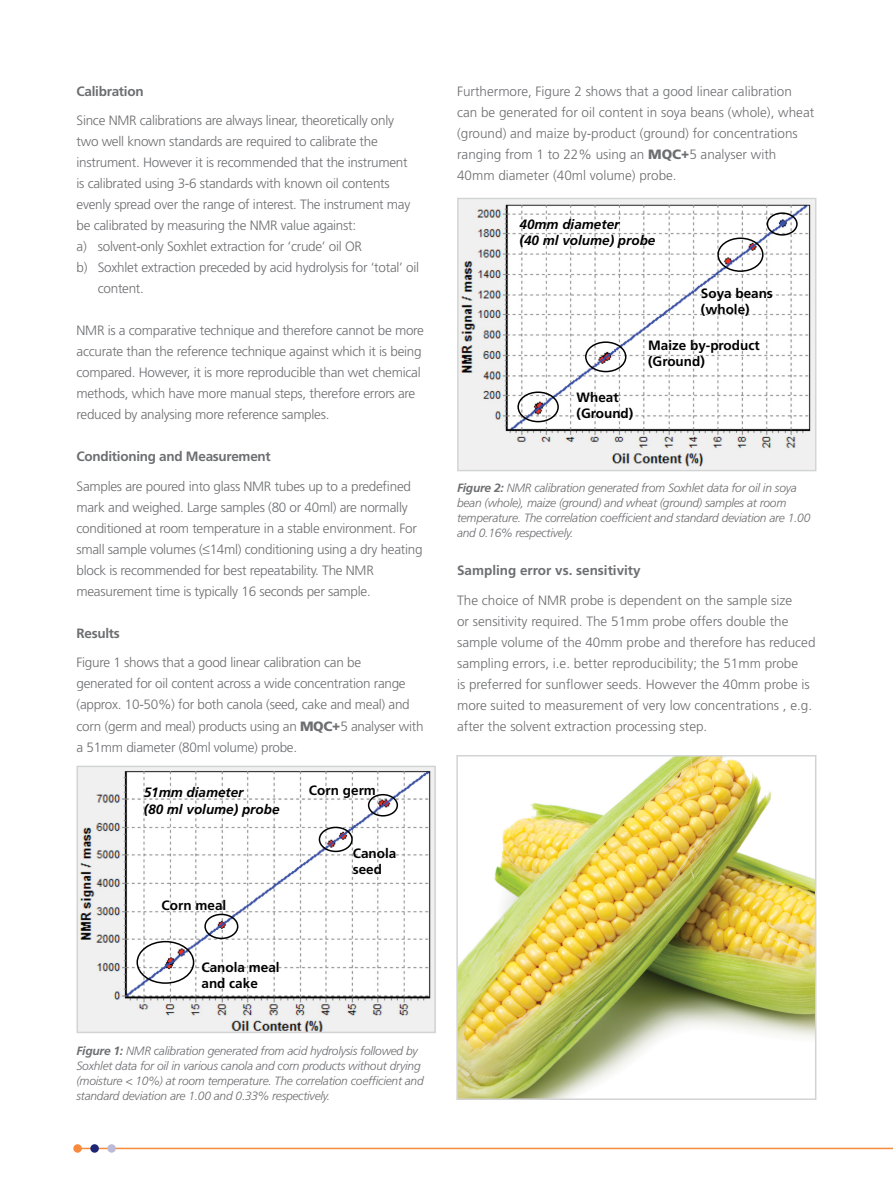
<style>
.page{position:relative;width:893px;height:1191px;background:#fff}
.page>*{position:absolute;margin:0;border:0;box-sizing:border-box;transform-origin:0 0}
.t1{font:300 13.5px/21px "Frutiger";letter-spacing:-.02em;color:#6d6e71}
.t2{font:300 13.5px/21px "Frutiger";color:#6d6e71}
.t3{font:700 13.5px/16.2px "Frutiger";color:#000}
.t4{font:italic 700 13.5px/16.2px "Frutiger";color:#000}
.t5{font:700 13.5px "Frutiger";letter-spacing:-.02em;color:#6d6e71}
.t6{font:700 13.5px "Frutiger";color:#6d6e71}
.t7{font:italic 300 12px/15px "Frutiger";letter-spacing:-.02em;color:#6d6e71}
.s1{font-weight:900}
.s2{font-weight:700}
</style>
<div class="page">
<hr style="left:77px;top:1147px;width:816px;height:2px;background:#f68b3d">
<div style="left:73px;top:1144px;width:9px;height:8px;background:#f68b3d;border-radius:50%"></div>
<div style="left:90px;top:1144px;width:9px;height:8px;background:#1c2674;border-radius:50%"></div>
<div style="left:107px;top:1144px;width:9px;height:8px;background:#bcbbd7;border-radius:50%"></div>
<img style="left:459px;top:200px;width:355px;height:269px">
<div style="left:457px;top:198px;width:359px;height:273px;border:1px solid #d1d3d4"></div>
<img style="left:79px;top:767px;width:355px;height:264px">
<div style="left:77px;top:765px;width:359px;height:268px;border:1px solid #d1d3d4"></div>
<div style="left:136px;top:941px;width:58px;height:42px;border:2px solid #000;border-radius:50%"></div>
<div style="left:204px;top:913px;width:34px;height:26px;border:2px solid #000;border-radius:50%"></div>
<div style="left:319px;top:826px;width:34px;height:26px;border:2px solid #000;border-radius:50%"></div>
<div style="left:368px;top:794px;width:30px;height:22px;border:2px solid #000;border-radius:50%"></div>
<div style="left:517px;top:391px;width:42px;height:31px;border:2px solid #000;border-radius:50%"></div>
<div style="left:585px;top:341px;width:41px;height:31px;border:2px solid #000;border-radius:50%"></div>
<div style="left:717px;top:237px;width:46px;height:35px;border:2px solid #000;border-radius:50%"></div>
<div style="left:767px;top:212px;width:31px;height:24px;border:2px solid #000;border-radius:50%"></div>
<img style="left:459px;top:758px;width:354px;height:339px">
<div style="left:456px;top:755px;width:360px;height:345px;border:2px solid #d1d3d4"></div>
<p class="t5" style="left:77px;top:83px;width:69px">Calibration</p>
<p class="t1" style="left:77px;top:110px;width:319px">Since NMR calibrations are always linear, theoretically only</p>
<p class="t1" style="left:77px;top:131px;width:303px">two well known standards are required to calibrate the</p>
<p class="t1" style="left:77px;top:152px;width:333px">instrument. However it is recommended that the instrument</p>
<p class="t1" style="left:77px;top:173px;width:315px">is calibrated using 3-6 standards with known oil contents</p>
<p class="t1" style="left:77px;top:194px;width:335px">evenly spread over the range of interest. The instrument may</p>
<p class="t1" style="left:77px;top:215px;width:281px">be calibrated by measuring the NMR value against:</p>
<p class="t1" style="left:77px;top:236px;width:287px">a) solvent-only Soxhlet extraction for ‘crude’ oil OR</p>
<p class="t1" style="left:77px;top:257px;width:344px">b) Soxhlet extraction preceded by acid hydrolysis for ‘total’ oil</p>
<p class="t1" style="left:98px;top:278px;width:48px">content.</p>
<p class="t1" style="left:77px;top:320px;width:349px">NMR is a comparative technique and therefore cannot be more accurate than the reference technique against which it is being compared. However, it is more reproducible than wet chemical methods, which have more manual steps, therefore errors are reduced by analysing more reference samples.</p>
<p class="t5" style="left:77px;top:449px;width:196px">Conditioning and Measurement</p>
<p class="t1" style="left:77px;top:475px;width:348px">Samples are poured into glass NMR tubes up to a predefined mark and weighed. Large samples (80 or 40ml) are normally conditioned at room temperature in a stable environment. For small sample volumes (≤14ml) conditioning using a dry heating block is recommended for best repeatability. The NMR measurement time is typically 16 seconds per sample.</p>
<p class="t5" style="left:77px;top:625px;width:45px">Results</p>
<p class="t1" style="left:77px;top:652px;width:349px">Figure 1 shows that a good linear calibration can be<br>generated for oil content across a wide concentration range (approx. 10-50%) for both canola (seed, cake and meal) and corn (germ and meal) products using an <span class="s1">MQC+</span>5 analyser with a 51mm diameter (80ml volume) probe.</p>
<p class="t4" style="left:144px;top:784px;width:101px">51mm diameter</p>
<p class="t3" style="left:309px;top:782px;width:68px">Corn germ</p>
<p class="t4" style="left:144px;top:800px;width:137px">(80 ml volume) probe</p>
<p class="t3" style="left:162px;top:897px;width:66px">Corn meal</p>
<p class="t3" style="left:202px;top:959px;width:80px">Canola meal and cake</p>
<p class="t3" style="left:353px;top:845px;width:45px">Canola seed</p>
<p class="t7" style="left:77px;top:1043px;width:349px"><span class="s2">Figure 1:</span> NMR calibration generated from acid hydrolysis followed by Soxhlet data for oil in various canola and corn products without drying (moisture &lt; 10%) at room temperature. The correlation coefficient and standard deviation are 1.00 and 0.33% respectively.</p>
<p class="t2" style="left:457px;top:80px;width:359px">Furthermore, Figure 2 shows that a good linear calibration can be generated for oil content in soya beans (whole), wheat (ground) and maize by-product (ground) for concentrations ranging from 1 to 22% using an <span class="s1">MQC+</span>5 analyser with 40mm diameter (40ml volume) probe.</p>
<p class="t4" style="left:520px;top:216px;width:137px">40mm diameter<br>(40 ml volume) probe</p>
<p class="t3" style="left:701px;top:285px;width:74px">Soya beans (whole)</p>
<p class="t3" style="left:577px;top:389px;width:58px">Wheat (Ground)</p>
<p class="t3" style="left:648px;top:337px;width:113px">Maize by-product (Ground)</p>
<p class="t7" style="left:457px;top:480px;width:355px"><span class="s2">Figure 2:</span> NMR calibration generated from Soxhlet data for oil in soya bean (whole), maize (ground) and wheat (ground) samples at room temperature. The correlation coefficient and standard deviation are 1.00 and 0.16% respectively.</p>
<p class="t6" style="left:457px;top:562px;width:185px">Sampling error vs. sensitivity</p>
<p class="t2" style="left:457px;top:589px;width:360px">The choice of NMR probe is dependent on the sample size<br>or sensitivity required. The 51mm probe offers double the sample volume of the 40mm probe and therefore has reduced sampling errors, i.e. better reproducibility; the 51mm probe<br>is preferred for sunflower seeds. However the 40mm probe is more suited to measurement of very low concentrations , e.g. after the solvent extraction processing step.</p>
</div>
